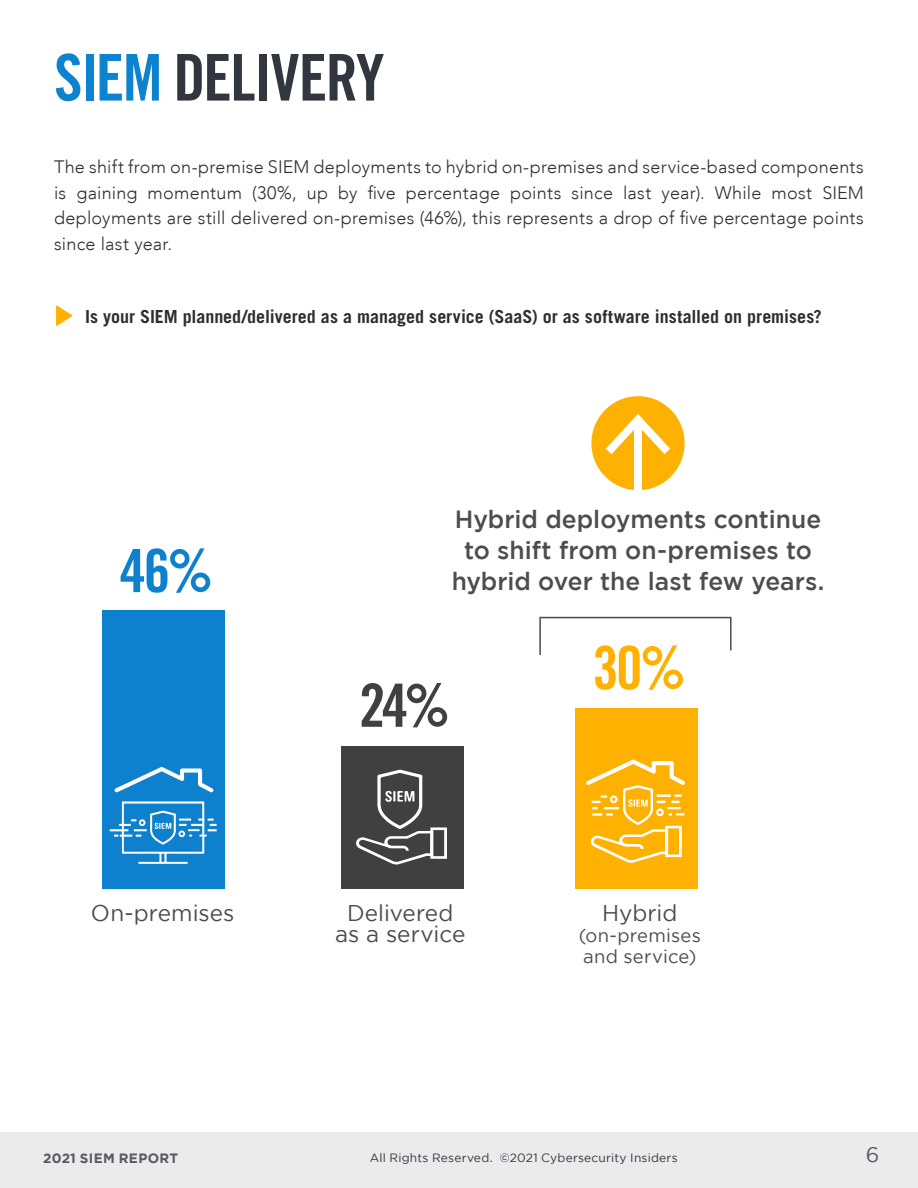
<style>
.page{position:relative;width:918px;height:1188px;background:#fff}
.page>*{position:absolute;margin:0;border:0;box-sizing:border-box;transform-origin:0 0}
.t1{font:64.5px "Trade Gothic LT Std Bd Cn 20";letter-spacing:-.025em;color:#32363e}
.t2{font:59.85px "Trade Gothic LT Std Bd Cn 20";color:#404040}
.t3{font:59.85px "Trade Gothic LT Std Bd Cn 20";color:#ffb101}
.t4{font:59.85px "Trade Gothic LT Std Bd Cn 20";color:#0e81ce}
.t5{font:500 24.75px/31px "Gotham";color:#4d4d4f;text-align:center}
.t6{font:22.8px/20.7px "Gotham";color:#4d4d4f;text-align:center}
.t7{font:21px "Gotham";color:#58595b}
.t8{font:18.6px/20.7px "Gotham";letter-spacing:.01em;color:#4d4d4f}
.t9{font:300 18px/25.5px "Avenir LT";letter-spacing:.015em;color:#302d2d;text-align:justify}
.t10{font:700 18px "Trade Gothic LT Std";color:#302d2d}
.t11{font:700 13.5px "Gotham";letter-spacing:.02em;color:#58595b}
.t12{font:12px "Gotham";letter-spacing:.015em;color:#32363e}
.s1{color:#0d82cf}
</style>
<div class="page">
<div style="left:0;top:1132px;width:918px;height:56px;background:#ebebec"></div>
<svg style="left:56px;top:305px;width:16px;height:21px"></svg>
<div style="left:591px;top:396px;width:94px;height:94px;background:#ffb101;border-radius:50%"></div>
<div style="left:102px;top:610px;width:122px;height:279px;background:#0e81ce"></div>
<div style="left:341px;top:746px;width:122px;height:143px;background:#404040"></div>
<div style="left:575px;top:708px;width:122px;height:181px;background:#ffb101"></div>
<svg style="left:539px;top:616px;width:193px;height:39px"></svg>
<svg style="left:114px;top:767px;width:100px;height:26px"></svg>
<svg style="left:356px;top:770px;width:91px;height:95px"></svg>
<svg style="left:110px;top:801px;width:107px;height:63px"></svg>
<svg style="left:586px;top:760px;width:99px;height:103px"></svg>
<div style="left:634px;top:422px;width:8px;height:80px;background:#fff"></div>
<svg style="left:606px;top:414px;width:64px;height:40px"></svg>
<h1 class="t1" style="left:54px;top:38px;width:332px"><span class="s1">SIEM</span> DELIVERY</h1>
<p class="t9" style="left:54px;top:155px;width:811px">The shift from on-premise SIEM deployments to hybrid on-premises and service-based components is gaining momentum (30%, up by five percentage points since last year). While most SIEM deployments are still delivered on-premises (46%), this represents a drop of five percentage points since last year.</p>
<p class="t10" style="left:85px;top:306px;width:738px">Is your SIEM planned/delivered as a managed service (SaaS) or as software installed on premises?</p>
<h2 class="t4" style="left:120px;top:534px;width:95px">46%</h2>
<p class="t6" style="left:91px;top:903px;width:145px">On-premises</p>
<h3 class="t5" style="left:452px;top:503px;width:374px">Hybrid deployments continue to shift from on-premises to hybrid over the last few years.</h3>
<h2 class="t2" style="left:359px;top:669px;width:93px">24%</h2>
<h2 class="t3" style="left:592px;top:631px;width:95px">30%</h2>
<p class="t6" style="left:335px;top:903px;width:132px">Delivered as a service</p>
<p class="t6" style="left:602px;top:903px;width:77px">Hybrid</p>
<p class="t8" style="left:579px;top:925px;width:124px">(on-premises and service)</p>
<p class="t11" style="left:43px;top:1150px;width:136px">2021 SIEM REPORT</p>
<p class="t12" style="left:370px;top:1151px;width:309px">All Rights Reserved. ©2021 Cybersecurity Insiders</p>
<p class="t7" style="left:866px;top:1143px;width:15px">6</p>
</div>
